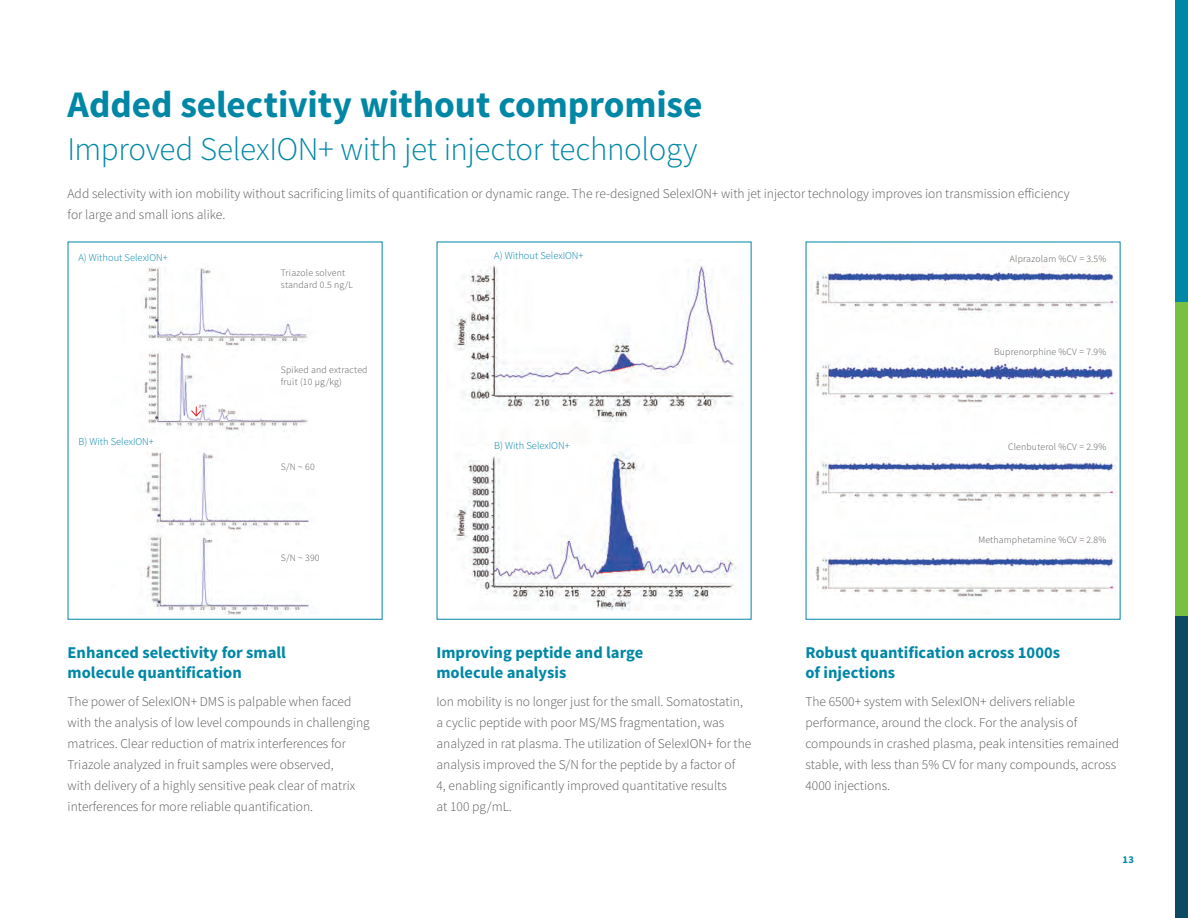
<style>
.page{position:relative;width:1188px;height:918px;background:#fff}
.page>*{position:absolute;margin:0;border:0;box-sizing:border-box;transform-origin:0 0}
.t1{font:700 37.5px "Source Sans Pro";letter-spacing:-.005em;color:#0087a6}
.t2{font:300 33px "Source Sans Pro";letter-spacing:-.01em;color:#0087a6}
.t3{font:700 16.5px/19.8px "Source Sans Pro";color:#0087a6}
.t4{font:300 13.5px/21px "Source Sans Pro";color:#57585a}
.t5{font:300 13.5px/21px "Source Sans Pro";color:#5a595c}
.t6{font:300 10.5px "Source Sans Pro";color:#0083a9}
.t7{font:700 10.5px "Source Sans Pro";color:#0087a6}
.t8{font:300 9.75px/11.7px "Source Sans Pro";letter-spacing:.02em;color:#57585a}
</style>
<div class="page">
<div style="left:1175px;top:302px;width:13px;height:314px;background:#78c042"></div>
<div style="left:1175px;top:0;width:13px;height:302px;background:#0087a6"></div>
<div style="left:1175px;top:616px;width:13px;height:302px;background:#0c4a63"></div>
<img style="left:141px;top:267px;width:168px;height:347px">
<img style="left:453px;top:265px;width:284px;height:346px">
<img style="left:810px;top:266px;width:307px;height:333px">
<svg style="left:190px;top:407px;width:12px;height:10px"></svg>
<h1 class="t1" style="left:68px;top:80px;width:636px">Added selectivity without compromise</h1>
<h2 class="t2" style="left:68px;top:129px;width:632px">Improved SelexION+ with jet injector technology</h2>
<p class="t5" style="left:68px;top:183px;width:1003px">Add selectivity with ion mobility without sacrificing limits of quantification or dynamic range. The re-designed SelexION+ with jet injector technology improves ion transmission efficiency for large and small ions alike.</p>
<p class="t6" style="left:78px;top:251px;width:91px">A) Without SelexION+</p>
<p class="t6" style="left:494px;top:250px;width:91px">A) Without SelexION+</p>
<p class="t8" style="left:1010px;top:253px;width:98px">Alprazolam %CV = 3.5%</p>
<p class="t8" style="left:281px;top:267px;width:74px">Triazole solvent standard 0.5 ng/L</p>
<p class="t8" style="left:281px;top:364px;width:88px">Spiked and extracted fruit (10 µg/kg)</p>
<p class="t8" style="left:994px;top:345px;width:114px">Buprenorphine %CV = 7.9%</p>
<p class="t6" style="left:78px;top:435px;width:77px">B) With SelexION+</p>
<p class="t8" style="left:1008px;top:440px;width:100px">Clenbuterol %CV = 2.9%</p>
<p class="t6" style="left:494px;top:439px;width:77px">B) With SelexION+</p>
<p class="t8" style="left:281px;top:461px;width:35px">S/N ~ 60</p>
<p class="t8" style="left:281px;top:552px;width:40px">S/N ~ 390</p>
<p class="t3" style="left:68px;top:643px;width:220px">Enhanced selectivity for small molecule quantification</p>
<p class="t4" style="left:68px;top:691px;width:304px">The power of SelexION+ DMS is palpable when faced with the analysis of low level compounds in challenging matrices. Clear reduction of matrix interferences for Triazole analyzed in fruit samples were observed,<br>with delivery of a highly sensitive peak clear of matrix interferences for more reliable quantification.</p>
<p class="t3" style="left:436px;top:643px;width:208px">Improving peptide and large molecule analysis</p>
<p class="t4" style="left:436px;top:692px;width:316px">Ion mobility is no longer just for the small. Somatostatin, a cyclic peptide with poor MS/MS fragmentation, was analyzed in rat plasma. The utilization of SelexION+ for the analysis improved the S/N for the peptide by a factor of<br>4, enabling significantly improved quantitative results<br>at 100 pg/mL.</p>
<p class="t8" style="left:978px;top:534px;width:129px">Methamphetamine %CV = 2.8%</p>
<p class="t3" style="left:806px;top:643px;width:256px">Robust quantification across 1000s of injections</p>
<p class="t4" style="left:806px;top:692px;width:315px">The 6500+ system with SelexION+ delivers reliable performance, around the clock. For the analysis of compounds in crashed plasma, peak intensities remained stable, with less than 5% CV for many compounds, across 4000 injections.</p>
<p class="t7" style="left:1123px;top:853px;width:13px">13</p>
</div>
